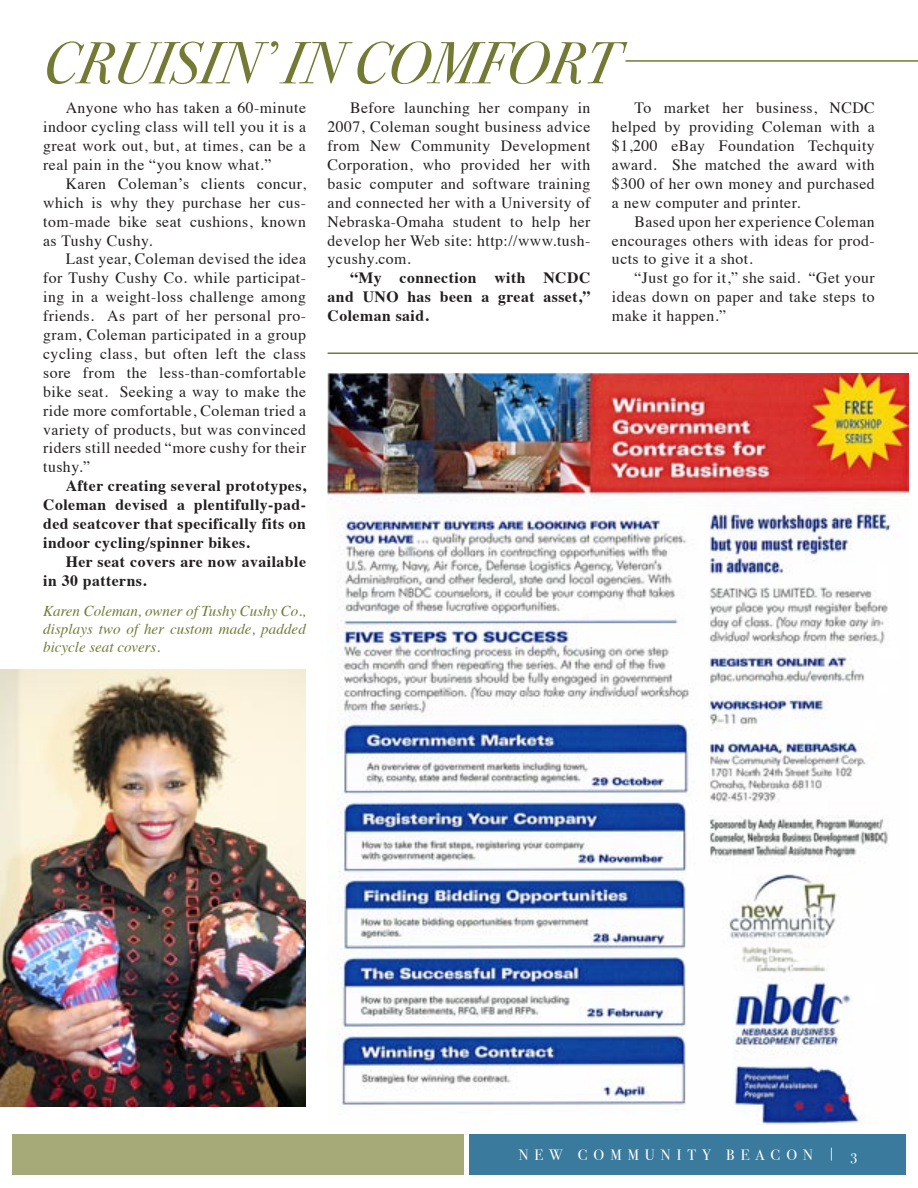
<style>
.page{position:relative;width:918px;height:1188px;background:#fff}
.page>*{position:absolute;margin:0;border:0;box-sizing:border-box;transform-origin:0 0}
.t1{font:59.4px "Bodoni Svty Two OSITCTT Book It";color:#727a34}
.t2{font:15.75px/18.9px "Times";letter-spacing:.03em;color:#231f20;text-align:justify}
.t3{font:700 15.75px/18.9px "Times";letter-spacing:.03em;color:#231f20;text-align:justify}
.t4{font:italic 15px/18px "Times";letter-spacing:.005em;color:#727a34;text-align:justify}
.t5{font:15px "Bodoni Svty Two OSITCTT Book";letter-spacing:.4em;color:#fff}
</style>
<div class="page">
<div style="left:470px;top:1134px;width:436px;height:41px;background:#397a9d"></div>
<div style="left:12px;top:1134px;width:452px;height:41px;background:#a5aa78"></div>
<img style="left:328px;top:373px;width:580px;height:752px">
<img style="left:0;top:669px;width:306px;height:438px">
<hr style="left:625px;top:60px;width:293px;height:2px;background:#727a34">
<hr style="left:328px;top:352px;width:590px;height:2px;background:#727a34">
<h1 class="t1" style="left:43px;top:27px;width:576px">CRUISIN’ IN COMFORT</h1>
<p class="t2" style="left:43px;top:97px;width:264px;text-indent:23px">Anyone who has taken a 60-minute indoor cycling class will tell you it is a great work out, but, at times, can be a real pain in the “you know what.”</p>
<p class="t2" style="left:43px;top:173px;width:264px;text-indent:23px">Karen Coleman’s clients concur, which is why they purchase her cus&shy;tom-made bike seat cushions, known as Tushy Cushy.</p>
<p class="t2" style="left:43px;top:248px;width:264px;text-indent:23px">Last year, Coleman devised the idea for Tushy Cushy Co. while participat&shy;ing in a weight-loss challenge among friends. As part of her personal pro&shy;gram, Coleman participated in a group cycling class, but often left the class sore from the less-than-comfortable bike seat. Seeking a way to make the ride more comfortable, Coleman tried a variety of products, but was convinced riders still needed “more cushy for their tushy.”</p>
<p class="t3" style="left:43px;top:475px;width:264px;text-indent:23px">After creating several prototypes, Coleman devised a plentifully-pad&shy;ded seatcover that specifically fits on indoor cycling/spinner bikes.</p>
<p class="t3" style="left:43px;top:550px;width:264px;text-indent:23px">Her seat covers are now available in 30 patterns.</p>
<p class="t4" style="left:43px;top:601px;width:264px">Karen Coleman, owner of Tushy Cushy Co., displays two of her custom made, padded bicycle seat covers.</p>
<p class="t2" style="left:328px;top:97px;width:264px;text-indent:23px">Before launching her company in 2007, Coleman sought business advice from New Community Development Corporation, who provided her with basic computer and software training and connected her with a University of Nebraska-Omaha student to help her develop her Web site: http://www.tush&shy;ycushy.com.</p>
<p class="t3" style="left:328px;top:267px;width:264px;text-indent:23px">“My connection with NCDC and UNO has been a great asset,” Coleman said.</p>
<p class="t2" style="left:612px;top:97px;width:264px;text-indent:23px">To market her business, NCDC helped by providing Coleman with a $1,200 eBay Foundation Techquity award. She matched the award with $300 of her own money and purchased a new computer and printer.</p>
<p class="t2" style="left:612px;top:211px;width:264px;text-indent:23px">Based upon her experience Coleman encourages others with ideas for prod&shy;ucts to give it a shot.</p>
<p class="t2" style="left:612px;top:267px;width:264px;text-indent:23px">“Just go for it,” she said. “Get your ideas down on paper and take steps to make it happen.”</p>
<p class="t5" style="left:519px;top:1146px;width:340px">NEW COMMUNITY BEACON | 3</p>
</div>
